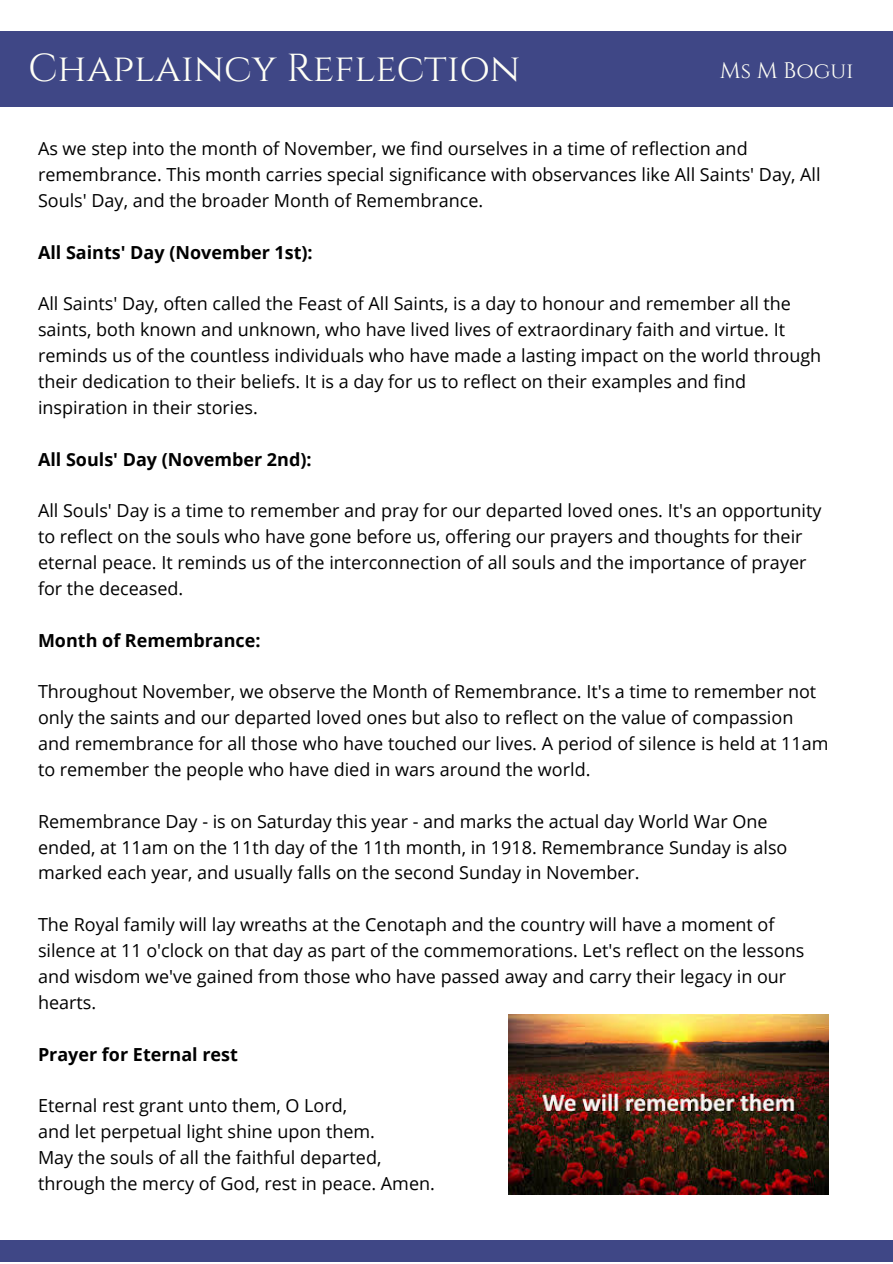
<style>
.page{position:relative;width:893px;height:1264px;background:#fff}
.page>*{position:absolute;margin:0;border:0;box-sizing:border-box;transform-origin:0 0}
.t1{font:39px "Cinzel";color:#fffff6}
.t2{font:22.5px "Cinzel";color:#fffff6}
.t3{font:18px/25.8px "Open Sans";color:#000}
.t4{font:700 18px "Open Sans";color:#000}
</style>
<div class="page">
<div style="left:0;top:1240px;width:892px;height:21px;background:#3f4786"></div>
<div style="left:0;top:31px;width:892px;height:76px;background:#3f4786"></div>
<img style="left:508px;top:1014px;width:320px;height:180px">
<p class="t1" style="left:28px;top:43px;width:494px">Chaplaincy Reflection</p>
<p class="t2" style="left:719px;top:56px;width:135px">Ms M Bogui</p>
<p class="t3" style="left:38px;top:135px;width:784px">As we step into the month of November, we find ourselves in a time of reflection and remembrance. This month carries special significance with observances like All Saints' Day, All<br>Souls' Day, and the broader Month of Remembrance.</p>
<p class="t4" style="left:38px;top:239px;width:276px">All Saints' Day (November 1st):</p>
<p class="t3" style="left:38px;top:290px;width:784px">All Saints' Day, often called the Feast of All Saints, is a day to honour and remember all the saints, both known and unknown, who have lived lives of extraordinary faith and virtue. It reminds us of the countless individuals who have made a lasting impact on the world through their dedication to their beliefs. It is a day for us to reflect on their examples and find inspiration in their stories.</p>
<p class="t4" style="left:38px;top:446px;width:275px">All Souls' Day (November 2nd):</p>
<p class="t3" style="left:38px;top:497px;width:784px">All Souls' Day is a time to remember and pray for our departed loved ones. It's an opportunity to reflect on the souls who have gone before us, offering our prayers and thoughts for their eternal peace. It reminds us of the interconnection of all souls and the importance of prayer for the deceased.</p>
<p class="t4" style="left:38px;top:627px;width:224px">Month of Remembrance:</p>
<p class="t3" style="left:38px;top:678px;width:791px">Throughout November, we observe the Month of Remembrance. It's a time to remember not only the saints and our departed loved ones but also to reflect on the value of compassion and remembrance for all those who have touched our lives. A period of silence is held at 11am to remember the people who have died in wars around the world.</p>
<p class="t3" style="left:38px;top:807px;width:750px">Remembrance Day - is on Saturday this year - and marks the actual day World War One ended, at 11am on the 11th day of the 11th month, in 1918. Remembrance Sunday is also marked each year, and usually falls on the second Sunday in November.</p>
<p class="t3" style="left:38px;top:911px;width:767px">The Royal family will lay wreaths at the Cenotaph and the country will have a moment of silence at 11 o'clock on that day as part of the commemorations. Let's reflect on the lessons and wisdom we've gained from those who have passed away and carry their legacy in our hearts.</p>
<p class="t4" style="left:38px;top:1041px;width:201px">Prayer for Eternal rest</p>
<p class="t3" style="left:38px;top:1092px;width:310px">Eternal rest grant unto them, O Lord,</p>
<p class="t3" style="left:38px;top:1118px;width:338px">and let perpetual light shine upon them.</p>
<p class="t3" style="left:38px;top:1144px;width:345px">May the souls of all the faithful departed,</p>
<p class="t3" style="left:38px;top:1169px;width:398px">through the mercy of God, rest in peace. Amen.</p>
</div>
